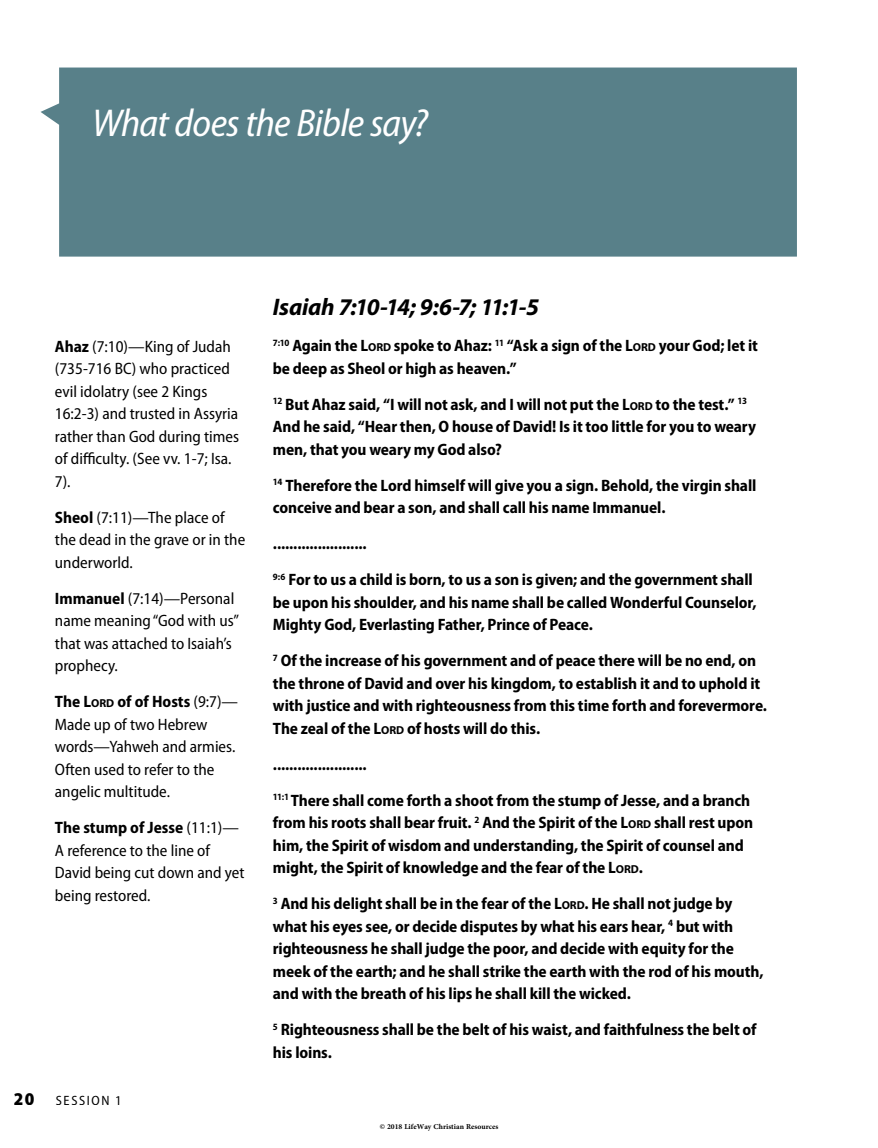
<style>
.page{position:relative;width:878px;height:1148px;background:#fff}
.page>*{position:absolute;margin:0;border:0;box-sizing:border-box;transform-origin:0 0}
.t1{font:italic semi-condensed 39px "Myriad Pro";letter-spacing:-.02em;color:#fff}
.t2{font:italic 700 24px "Myriad Pro";letter-spacing:-.015em;color:#000}
.t3{font:900 semi-condensed 18px "Myriad Pro";color:#000}
.t4{font:700 semi-condensed 16.5px/22.5px "Myriad Pro";letter-spacing:-.005em;color:#000}
.t5{font:semi-condensed 16.5px/22.5px "Myriad Pro";color:#000}
.t6{font:semi-condensed 13.5px "Myriad Pro";letter-spacing:.13em;color:#000}
.t7{font:700 10.5px "Adobe Arabic";color:#000}
.s1{font-weight:700}
.s2{font-weight:700;font-stretch:normal;font-size:11.55px}
.s3{font-stretch:normal;font-size:11.55px}
</style>
<div class="page">
<div style="left:41px;top:68px;width:756px;height:188px;background:#588089"></div>
<h1 class="t1" style="left:92px;top:102px;width:337px">What does the Bible say?</h1>
<p class="t5" style="left:55px;top:335px;width:186px"><span class="s1">Ahaz</span> (7:10)—King of Judah (735-716 BC) who practiced evil idolatry (see 2 Kings<br>16:2-3) and trusted in Assyria rather than God during times of difficulty. (See vv. 1-7; Isa.<br>7).</p>
<p class="t5" style="left:55px;top:506px;width:192px"><span class="s1">Sheol</span> (7:11)—The place of the dead in the grave or in the underworld.</p>
<p class="t5" style="left:55px;top:587px;width:186px"><span class="s1">Immanuel</span> (7:14)—Personal name meaning “God with us” that was attached to Isaiah’s prophecy.</p>
<p class="t5" style="left:55px;top:691px;width:185px"><span class="s1">The L</span><span class="s2">ORD</span> <span class="s1">of of Hosts</span> (9:7)—<br>Made up of two Hebrew words—Yahweh and armies.<br>Often used to refer to the angelic multitude.</p>
<p class="t5" style="left:55px;top:817px;width:191px"><span class="s1">The stump of Jesse</span> (11:1)—<br>A reference to the line of<br>David being cut down and yet being restored.</p>
<p class="t3" style="left:14px;top:1088px;width:22px">20</p>
<p class="t6" style="left:56px;top:1092px;width:67px">Sess ion 1</p>
<h2 class="t2" style="left:273px;top:294px;width:268px">Isaiah 7:10-14; 9:6-7; 11:1-5</h2>
<p class="t4" style="left:273px;top:334px;width:486px"><sup>7:10</sup> Again the L<span class="s3">ORD</span> spoke to Ahaz: <sup>11</sup> “Ask a sign of the L<span class="s3">ORD</span> your God; let it be deep as Sheol or high as heaven.”</p>
<p class="t4" style="left:273px;top:393px;width:484px"><sup>12</sup> But Ahaz said, “I will not ask, and I will not put the L<span class="s3">ORD</span> to the test.” <sup>13<br></sup>And he said, “Hear then, O house of David! Is it too little for you to weary men, that you weary my God also?</p>
<p class="t4" style="left:273px;top:474px;width:485px"><sup>14</sup> Therefore the Lord himself will give you a sign. Behold, the virgin shall conceive and bear a son, and shall call his name Immanuel.</p>
<p class="t4" style="left:273px;top:526px;width:481px;line-height:36px">.......................<br><sup>9:6</sup> For to us a child is born, to us a son is given; and the government shall</p>
<p class="t4" style="left:273px;top:591px;width:485px">be upon his shoulder, and his name shall be called Wonderful Counselor,<br>Mighty God, Everlasting Father, Prince of Peace.</p>
<p class="t4" style="left:273px;top:649px;width:495px"><sup>7</sup> Of the increase of his government and of peace there will be no end, on the throne of David and over his kingdom, to establish it and to uphold it with justice and with righteousness from this time forth and forevermore.<br>The zeal of the L<span class="s3">ORD</span> of hosts will do this.</p>
<p class="t4" style="left:273px;top:746px;width:479px;line-height:36px">.......................<br><sup>11:1</sup> There shall come forth a shoot from the stump of Jesse, and a branch</p>
<p class="t4" style="left:273px;top:811px;width:482px">from his roots shall bear fruit. <sup>2</sup> And the Spirit of the L<span class="s3">ORD</span> shall rest upon him, the Spirit of wisdom and understanding, the Spirit of counsel and might, the Spirit of knowledge and the fear of the L<span class="s3">ORD</span>.</p>
<p class="t4" style="left:273px;top:892px;width:492px"><sup>3</sup> And his delight shall be in the fear of the L<span class="s3">ORD</span>. He shall not judge by what his eyes see, or decide disputes by what his ears hear, <sup>4</sup> but with righteousness he shall judge the poor, and decide with equity for the meek of the earth; and he shall strike the earth with the rod of his mouth, and with the breath of his lips he shall kill the wicked.</p>
<p class="t4" style="left:273px;top:1018px;width:485px"><sup>5</sup> Righteousness shall be the belt of his waist, and faithfulness the belt of his loins.</p>
<p class="t7" style="left:380px;top:1119px;width:120px">© 2018 LifeWay Christian Resources</p>
</div>
